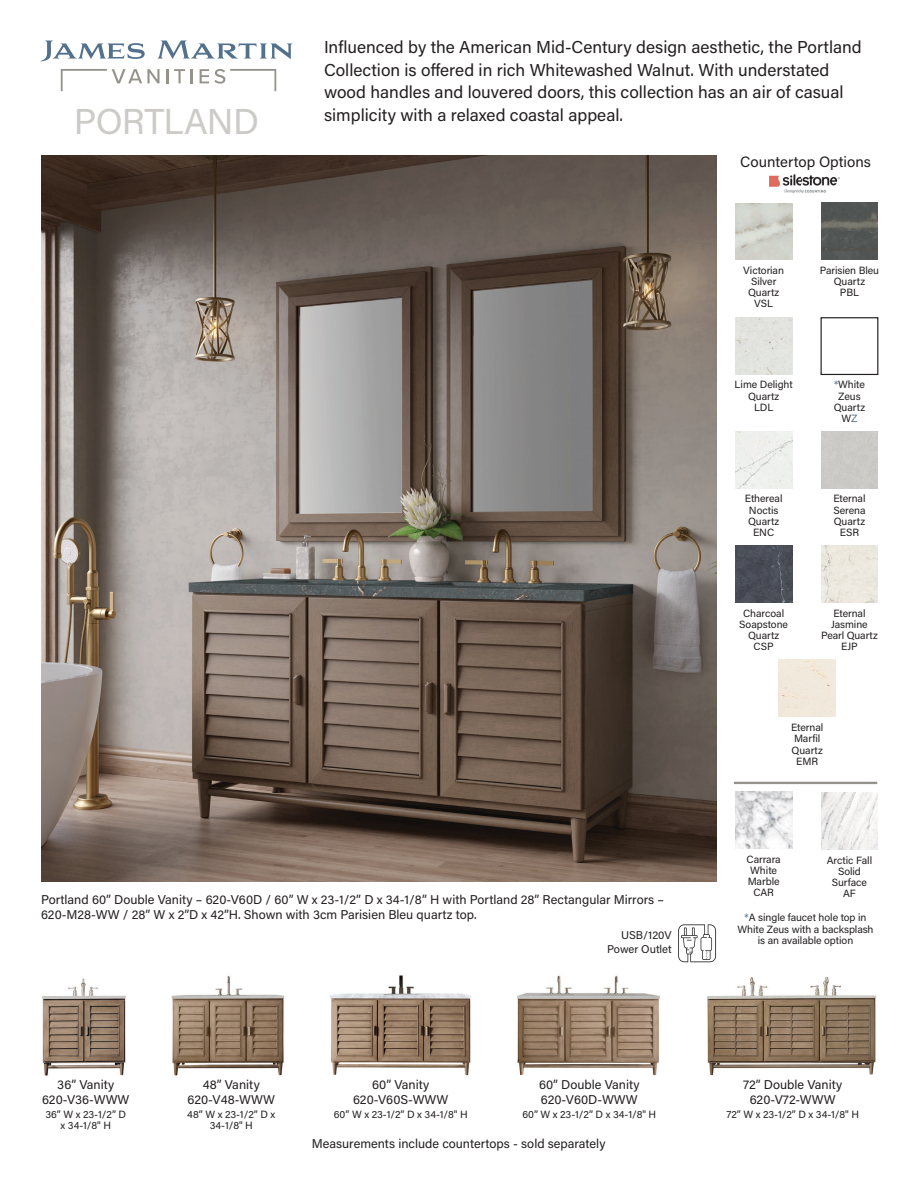
<style>
.page{position:relative;width:918px;height:1188px;background:#fff}
.page>*{position:absolute;margin:0;border:0;box-sizing:border-box;transform-origin:0 0}
.Collection_Name{font:36px "Acumin Pro";letter-spacing:-.02em;color:#cdcbc8}
.Description_Copy{font:17.25px/22.5px "Acumin Pro";color:#231f20}
.Countertop_Options{font:15px "Acumin Pro";color:#231f20}
.Major_Photo_Caption{font:12.75px/15px "Acumin Pro";color:#231f20}
.Major_Photo_Caption_Centered{font:12.75px "Acumin Pro";color:#231f20}
.Disclaimer{font:11.25px/13.5px "Acumin Pro";color:#231f20;text-align:right}
.Countertop_Captions{font:10.5px/11.2px "Acumin Pro";letter-spacing:-.005em;color:#231f20;text-align:center}
.s1{color:#52708b}
</style>
<div class="page">
<img style="left:42px;top:975px;width:835px;height:101px">
<img style="left:41px;top:156px;width:675px;height:726px">
<svg style="left:40px;top:41px;width:105px;height:21px"></svg>
<svg style="left:157px;top:41px;width:135px;height:18px"></svg>
<svg style="left:166px;top:69px;width:2px;height:14px"></svg>
<svg style="left:174px;top:69px;width:11px;height:14px"></svg>
<svg style="left:191px;top:69px;width:2px;height:14px"></svg>
<svg style="left:200px;top:69px;width:76px;height:22px"></svg>
<svg style="left:61px;top:69px;width:99px;height:22px"></svg>
<div style="left:779px;top:660px;width:57px;height:57px;background:#f1e9db"></div>
<hr style="left:734px;top:782px;width:143px;height:2px;background:#95938d">
<img style="left:821px;top:793px;width:57px;height:56px">
<img style="left:735px;top:792px;width:57px;height:57px">
<div style="left:735px;top:318px;width:57px;height:56px;background:#e2e3df"></div>
<div style="left:821px;top:317px;width:57px;height:58px;border:1px solid #231f20"></div>
<img style="left:821px;top:546px;width:57px;height:57px">
<img style="left:735px;top:546px;width:57px;height:57px">
<div style="left:821px;top:432px;width:57px;height:56px;background:#cbcac6"></div>
<img style="left:735px;top:432px;width:57px;height:56px">
<img style="left:770px;top:175px;width:69px;height:18px">
<img style="left:821px;top:203px;width:57px;height:57px">
<img style="left:735px;top:203px;width:57px;height:57px">
<svg style="left:678px;top:924px;width:38px;height:38px"></svg>
<p class="Collection_Name" style="left:74px;top:97px;width:187px">PORTLAND</p>
<p class="Description_Copy" style="left:324px;top:35px;width:539px">Influenced by the American Mid-Century design aesthetic, the Portland Collection is offered in rich Whitewashed Walnut. With understated wood handles and louvered doors, this collection has an air of casual simplicity with a relaxed coastal appeal.</p>
<p class="Countertop_Options" style="left:740px;top:151px;width:132px">Countertop Options</p>
<p class="Countertop_Captions" style="left:743px;top:264px;width:42px">Victorian<br>Silver</p>
<p class="Countertop_Captions" style="left:748px;top:286px;width:33px">Quartz</p>
<p class="Countertop_Captions" style="left:754px;top:298px;width:20px">VSL</p>
<p class="Countertop_Captions" style="left:820px;top:264px;width:61px">Parisien Bleu</p>
<p class="Countertop_Captions" style="left:834px;top:275px;width:33px">Quartz</p>
<p class="Countertop_Captions" style="left:840px;top:286px;width:21px">PBL</p>
<p class="Countertop_Captions" style="left:735px;top:379px;width:60px">Lime Delight</p>
<p class="Countertop_Captions" style="left:748px;top:390px;width:33px">Quartz</p>
<p class="Countertop_Captions" style="left:754px;top:401px;width:21px">LDL</p>
<p class="Countertop_Captions" style="left:745px;top:493px;width:39px">Ethereal<br>Noctis</p>
<p class="Countertop_Captions" style="left:748px;top:515px;width:33px">Quartz</p>
<p class="Countertop_Captions" style="left:753px;top:527px;width:23px">ENC</p>
<p class="Countertop_Captions" style="left:739px;top:607px;width:50px">Charcoal<br>Soapstone</p>
<p class="Countertop_Captions" style="left:748px;top:629px;width:33px">Quartz</p>
<p class="Countertop_Captions" style="left:754px;top:641px;width:22px">CSP</p>
<p class="Countertop_Captions" style="left:834px;top:379px;width:32px"><span class="s1">*</span>White</p>
<p class="Countertop_Captions" style="left:838px;top:390px;width:24px">Zeus</p>
<p class="Countertop_Captions" style="left:834px;top:401px;width:33px">Quartz</p>
<p class="Countertop_Captions" style="left:841px;top:412px;width:18px">W<span class="s1">Z</span></p>
<p class="Countertop_Captions" style="left:833px;top:493px;width:34px;text-align:left">Eternal<br>Serena</p>
<p class="Countertop_Captions" style="left:834px;top:515px;width:33px">Quartz</p>
<p class="Countertop_Captions" style="left:840px;top:527px;width:21px">ESR</p>
<p class="Countertop_Captions" style="left:833px;top:607px;width:34px">Eternal</p>
<p class="Countertop_Captions" style="left:831px;top:618px;width:38px">Jasmine</p>
<p class="Countertop_Captions" style="left:821px;top:629px;width:58px">Pearl Quartz</p>
<p class="Countertop_Captions" style="left:841px;top:641px;width:18px">EJP</p>
<p class="Countertop_Captions" style="left:791px;top:721px;width:34px;text-align:left">Eternal<br>Marfil</p>
<p class="Countertop_Captions" style="left:792px;top:744px;width:33px">Quartz</p>
<p class="Countertop_Captions" style="left:796px;top:755px;width:24px">EMR</p>
<p class="Major_Photo_Caption" style="left:41px;top:891px;width:624px">Portland 60” Double Vanity – 620-V60D / 60” W x 23-1/2” D x 34-1/8” H with Portland 28” Rectangular Mirrors –<br>620-M28-WW / 28” W x 2”D x 42”H. Shown with 3cm Parisien Bleu quartz top.</p>
<p class="Major_Photo_Caption_Centered" style="left:57px;top:1076px;width:59px">36” Vanity</p>
<p class="Major_Photo_Caption_Centered" style="left:42px;top:1091px;width:89px">620-V36-WWW</p>
<p class="Countertop_Captions" style="left:45px;top:1108px;width:82px">36” W x 23-1/2” D x 34-1/8" H</p>
<p class="Disclaimer" style="left:607px;top:928px;width:66px">USB/120V<br>Power Outlet</p>
<p class="Major_Photo_Caption_Centered" style="left:203px;top:1076px;width:59px">48” Vanity</p>
<p class="Major_Photo_Caption_Centered" style="left:188px;top:1091px;width:89px">620-V48-WWW</p>
<p class="Countertop_Captions" style="left:187px;top:1108px;width:89px">48” W x 23-1/2” D x<br>34-1/8" H</p>
<p class="Major_Photo_Caption_Centered" style="left:372px;top:1076px;width:59px">60” Vanity</p>
<p class="Major_Photo_Caption_Centered" style="left:353px;top:1091px;width:97px">620-V60S-WWW</p>
<p class="Countertop_Captions" style="left:334px;top:1108px;width:135px">60” W x 23-1/2” D x 34-1/8" H</p>
<p class="Major_Photo_Caption_Centered" style="left:539px;top:1076px;width:102px">60” Double Vanity</p>
<p class="Major_Photo_Caption_Centered" style="left:541px;top:1091px;width:98px">620-V60D-WWW</p>
<p class="Countertop_Captions" style="left:522px;top:1108px;width:135px">60” W x 23-1/2” D x 34-1/8" H</p>
<p class="Major_Photo_Caption" style="left:312px;top:1135px;width:295px">Measurements include countertops - sold separately</p>
<p class="Countertop_Captions" style="left:747px;top:853px;width:36px;text-align:left">Carrara<br>White<br>Marble</p>
<p class="Countertop_Captions" style="left:753px;top:887px;width:22px">CAR</p>
<p class="Countertop_Captions" style="left:827px;top:854px;width:47px">Arctic Fall</p>
<p class="Countertop_Captions" style="left:832px;top:865px;width:37px">Solid<br>Surface</p>
<p class="Countertop_Captions" style="left:843px;top:888px;width:14px">AF</p>
<p class="Countertop_Captions" style="left:738px;top:912px;width:137px"><span class="s1">*</span>A single faucet hole top in<br>White Zeus with a backsplash is an available option</p>
<p class="Major_Photo_Caption_Centered" style="left:743px;top:1076px;width:101px">72” Double Vanity</p>
<p class="Major_Photo_Caption_Centered" style="left:750px;top:1091px;width:88px">620-V72-WWW</p>
<p class="Countertop_Captions" style="left:726px;top:1108px;width:134px">72” W x 23-1/2” D x 34-1/8" H</p>
</div>
